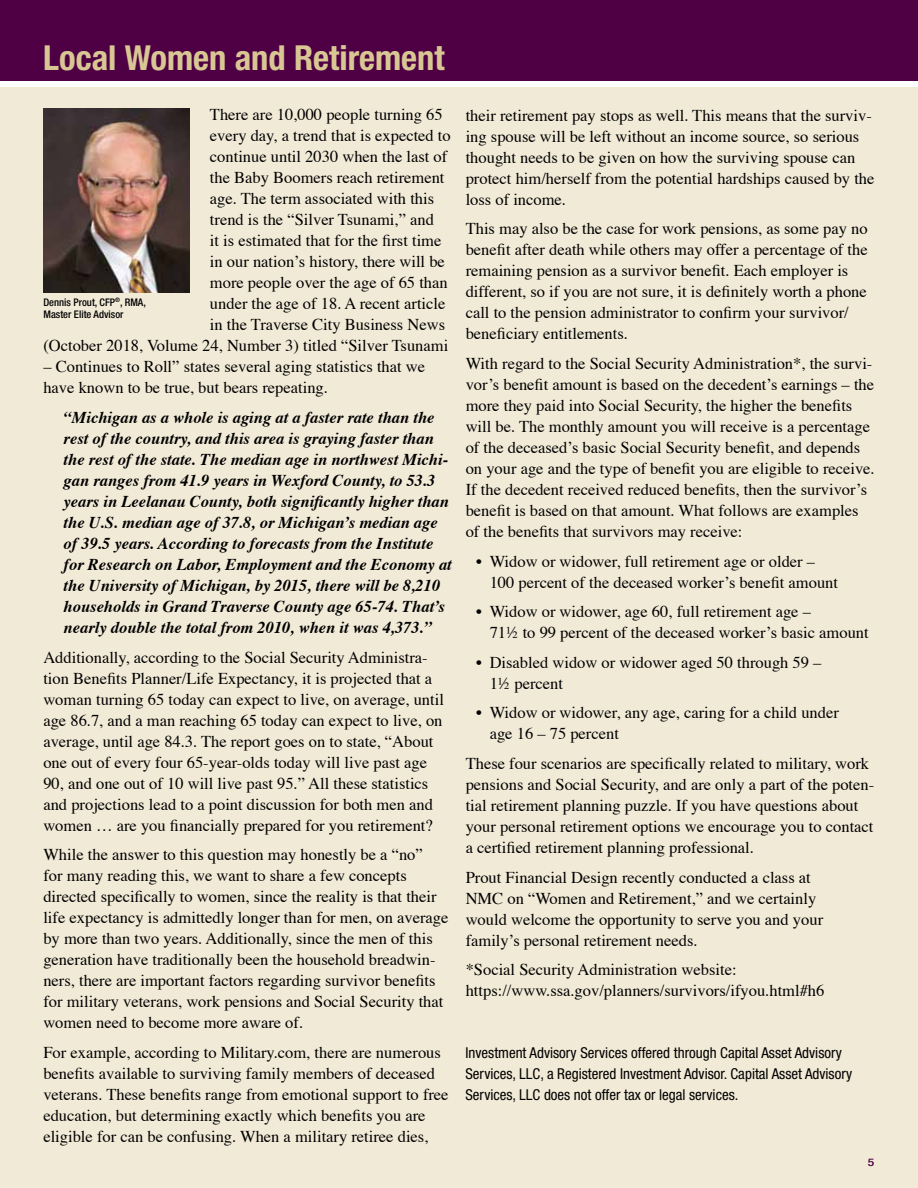
<style>
.page{position:relative;width:918px;height:1188px;background:#fff}
.page>*{position:absolute;margin:0;border:0;box-sizing:border-box;transform-origin:0 0}
.t1{font:700 condensed 34.5px "Helvetica Neue";color:#d8c793}
.t2{font:16.5px/21px "Times";color:#000}
.t3{font:italic 700 16.5px/21px "Times";color:#000}
.t4{font:condensed 15px/21px "Helvetica Neue";color:#000}
.t5{font:500 condensed 10.5px/12px "Helvetica Neue";color:#000}
.t6{font:500 condensed 10.5px "Helvetica Neue";color:#4f0045;scale:1.3 1}
</style>
<div class="page">
<div style="left:0;top:88px;width:918px;height:1100px;background:#f1ead7"></div>
<div style="left:0;top:0;width:918px;height:81px;background:#4f0045"></div>
<img style="left:43px;top:108px;width:147px;height:185px">
<h1 class="t1" style="left:43px;top:37px;width:403px">Local Women and Retirement</h1>
<p class="t2" style="left:210px;top:105px;width:234px">There are 10,000 people turning 65</p>
<p class="t2" style="left:210px;top:126px;width:242px">every day, a trend that is expected to</p>
<p class="t2" style="left:210px;top:147px;width:239px">continue until 2030 when the last of</p>
<p class="t2" style="left:210px;top:168px;width:236px">the Baby Boomers reach retirement</p>
<p class="t2" style="left:210px;top:189px;width:226px">age. The term associated with this</p>
<p class="t2" style="left:210px;top:210px;width:226px">trend is the “Silver Tsunami,” and</p>
<p class="t2" style="left:210px;top:231px;width:233px">it is estimated that for the first time</p>
<p class="t2" style="left:210px;top:252px;width:236px">in our nation’s history, there will be</p>
<p class="t2" style="left:210px;top:273px;width:239px">more people over the age of 65 than</p>
<p class="t2" style="left:210px;top:294px;width:237px">under the age of 18. A recent article</p>
<p class="t2" style="left:210px;top:315px;width:237px">in the Traverse City Business News</p>
<p class="t2" style="left:43px;top:336px;width:406px">(October 2018, Volume 24, Number 3) titled “Silver Tsunami</p>
<p class="t2" style="left:43px;top:357px;width:383px">– Continues to Roll” states several aging statistics that we have known to be true, but bears repeating.</p>
<p class="t3" style="left:64px;top:408px;width:390px">“Michigan as a whole is aging at a faster rate than the rest of the country, and this area is graying faster than the rest of the state. The median age in northwest Michi&shy;gan ranges from 41.9 years in Wexford County, to 53.3 years in Leelanau County, both significantly higher than the U.S. median age of 37.8, or Michigan’s median age of 39.5 years. According to forecasts from the Institute for Research on Labor, Employment and the Economy at the University of Michigan, by 2015, there will be 8,210 households in Grand Traverse County age 65-74. That’s nearly double the total from 2010, when it was 4,373.”</p>
<p class="t2" style="left:43px;top:648px;width:402px">Additionally, according to the Social Security Administra&shy;tion Benefits Planner/Life Expectancy, it is projected that a woman turning 65 today can expect to live, on average, until age 86.7, and a man reaching 65 today can expect to live, on average, until age 84.3. The report goes on to state, “About one out of every four 65-year-olds today will live past age 90, and one out of 10 will live past 95.” All these statistics and projections lead to a point discussion for both men and women … are you financially prepared for you retirement?</p>
<p class="t2" style="left:43px;top:845px;width:407px">While the answer to this question may honestly be a “no”<br>for many reading this, we want to share a few concepts directed specifically to women, since the reality is that their life expectancy is admittedly longer than for men, on average by more than two years. Additionally, since the men of this generation have traditionally been the household breadwin&shy;ners, there are important factors regarding survivor benefits for military veterans, work pensions and Social Security that women need to become more aware of.</p>
<p class="t2" style="left:43px;top:1043px;width:407px">For example, according to Military.com, there are numerous benefits available to surviving family members of deceased veterans. These benefits range from emotional support to free education, but determining exactly which benefits you are eligible for can be confusing. When a military retiree dies,</p>
<p class="t5" style="left:43px;top:296px;width:104px">Dennis Prout, CFP<sup>®</sup>, RMA,<br>Master Elite Advisor</p>
<p class="t2" style="left:466px;top:105px;width:410px">their retirement pay stops as well. This means that the surviv&shy;ing spouse will be left without an income source, so serious thought needs to be given on how the surviving spouse can protect him/herself from the potential hardships caused by the loss of income.</p>
<p class="t2" style="left:466px;top:219px;width:403px">This may also be the case for work pensions, as some pay no benefit after death while others may offer a percentage of the remaining pension as a survivor benefit. Each employer is different, so if you are not sure, it is definitely worth a phone call to the pension administrator to confirm your survivor/ beneficiary entitlements.</p>
<p class="t2" style="left:466px;top:354px;width:411px">With regard to the Social Security Administration*, the survi&shy;vor’s benefit amount is based on the decedent’s earnings – the more they paid into Social Security, the higher the benefits will be. The monthly amount you will receive is a percentage of the deceased’s basic Social Security benefit, and depends on your age and the type of benefit you are eligible to receive.<br>If the decedent received reduced benefits, then the survivor’s benefit is based on that amount. What follows are examples of the benefits that survivors may receive:</p>
<p class="t2" style="left:490px;top:551px;width:350px;text-indent:-13px">• Widow or widower, full retirement age or older –<br>100 percent of the deceased worker’s benefit amount</p>
<p class="t2" style="left:490px;top:602px;width:381px;text-indent:-13px">• Widow or widower, age 60, full retirement age –<br>71½ to 99 percent of the deceased worker’s basic amount</p>
<p class="t2" style="left:490px;top:653px;width:333px;text-indent:-13px">• Disabled widow or widower aged 50 through 59 –<br>1½ percent</p>
<p class="t2" style="left:490px;top:703px;width:351px;text-indent:-13px">• Widow or widower, any age, caring for a child under age 16 – 75 percent</p>
<p class="t2" style="left:466px;top:754px;width:410px">These four scenarios are specifically related to military, work pensions and Social Security, and are only a part of the poten&shy;tial retirement planning puzzle. If you have questions about your personal retirement options we encourage you to contact a certified retirement planning professional.</p>
<p class="t2" style="left:466px;top:868px;width:359px">Prout Financial Design recently conducted a class at NMC on “Women and Retirement,” and we certainly would welcome the opportunity to serve you and your family’s personal retirement needs.</p>
<p class="t2" style="left:466px;top:960px;width:360px">*Social Security Administration website: https://www.ssa.gov/planners/survivors/ifyou.html#h6</p>
<p class="t4" style="left:465px;top:1042px;width:388px">Investment Advisory Services offered through Capital Asset Advisory<br>Services, LLC, a Registered Investment Advisor. Capital Asset Advisory<br>Services, LLC does not offer tax or legal services.</p>
<p class="t6" style="left:868px;top:1156px;width:7px">5</p>
</div>
